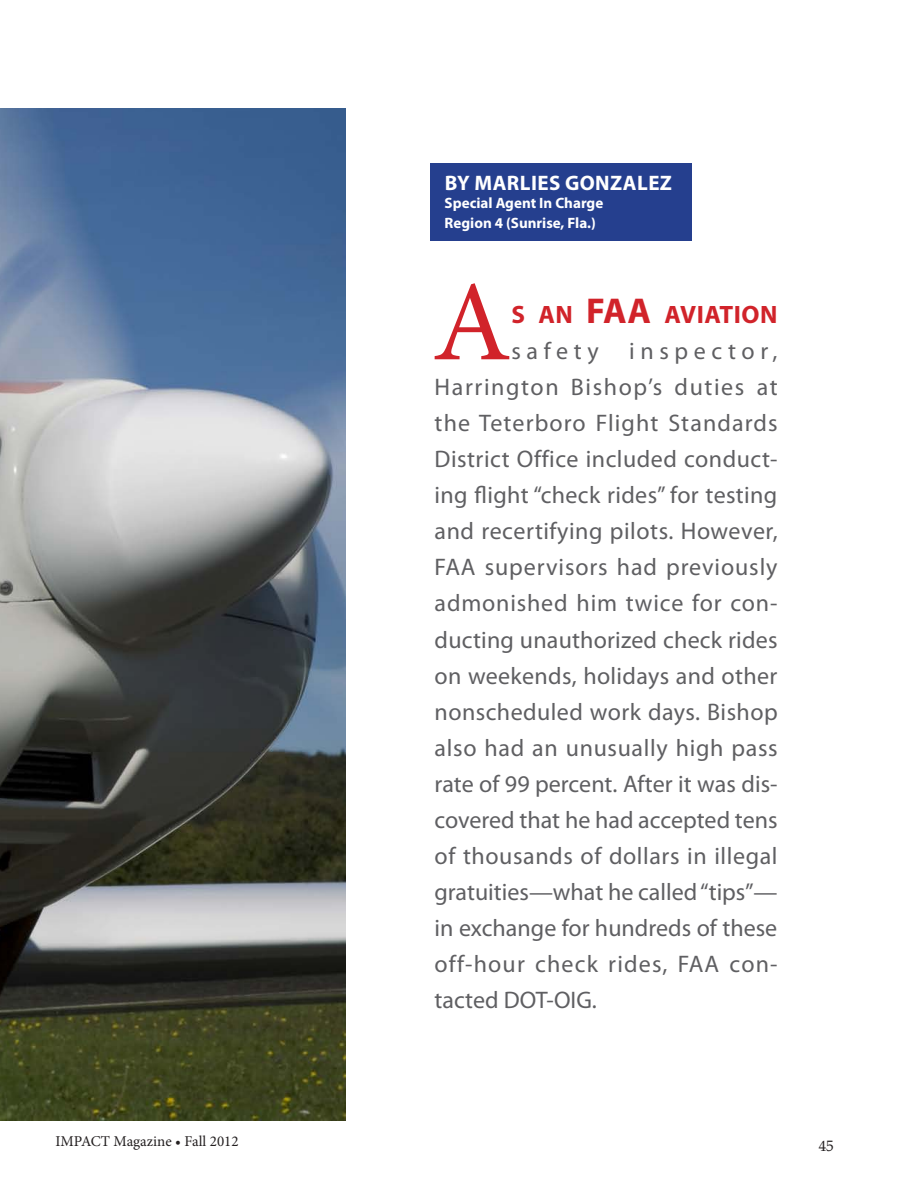
<style>
.page{position:relative;width:919px;height:1189px;background:#fff}
.page>*{position:absolute;margin:0;border:0;box-sizing:border-box;transform-origin:0 0}
.t1{font:114.3px "Minion Pro";color:#d1232a}
.t2{font:700 25.2px "Myriad Pro";letter-spacing:.02em;color:#d1232a}
.t3{font:24px/36px "Myriad Pro";color:#5f5f62;text-align:justify}
.t4{font:700 21px "Myriad Pro";letter-spacing:.02em;color:#fff}
.t5{font:700 15px/19.8px "Myriad Pro";color:#fff}
.t6{font:15px "Minion Pro";color:#231f20}
.t7{font:15px "Book Antiqua";color:#231f20}
.s1{font-size:36px}
</style>
<div class="page">
<img style="left:0;top:108px;width:345px;height:1011px">
<div style="left:430px;top:163px;width:262px;height:77px;background:#253f8e"></div>
<p class="t4" style="left:444px;top:169px;width:229px">BY MARLIES GONzALEz</p>
<p class="t5" style="left:444px;top:192px;width:160px">Special Agent In Charge<br>Region 4 (Sunrise, Fla.)</p>
<p class="t1" style="left:432px;top:246px;width:80px">A</p>
<p class="t2" style="left:511px;top:298px;width:268px">S AN <span class="s1">FAA</span> AVIATION</p>
<p class="t3" style="left:511px;top:333px;width:89px">safety</p>
<p class="t3" style="left:434px;top:333px;width:344px;text-indent:194px">inspector, harrington bishop’s duties at the teterboro flight Standards District office included conduct&shy;ing flight “check rides” for testing and recertifying pilots. however, fAA supervisors had previously admonished him twice for con&shy;ducting unauthorized check rides on weekends, holidays and other nonscheduled work days. bishop also had an unusually high pass rate of 99 percent. After it was dis&shy;covered that he had accepted tens of thousands of dollars in illegal gratuities—what he called “tips”— in exchange for hundreds of these off-hour check rides, fAA con&shy;tacted Dot-oiG.</p>
<p class="t6" style="left:55px;top:1130px;width:185px">IMPACT Magazine • Fall 2012</p>
<p class="t7" style="left:818px;top:1135px;width:16px">45</p>
</div>
